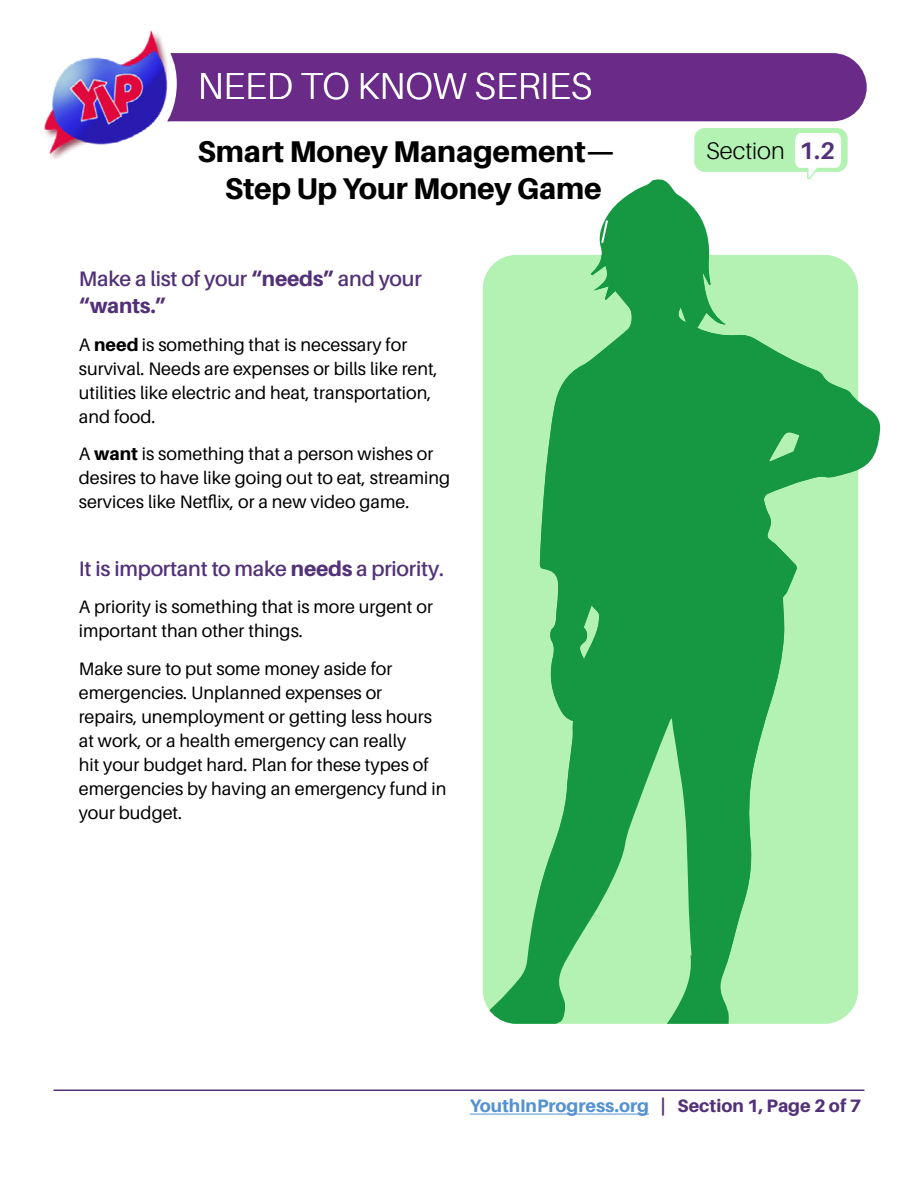
<style>
.page{position:relative;width:918px;height:1188px;background:#fff}
.page>*{position:absolute;margin:0;border:0;box-sizing:border-box;transform-origin:0 0}
.t1{font:300 37.5px "Aileron";color:#fff}
.t2{font:800 30px "Aileron";letter-spacing:-.005em;color:#000}
.t3{font:300 24px "Aileron";color:#000}
.call_outs_money{font:600 21px/27px "Aileron";letter-spacing:-.01em;color:#523178}
.body{font:18px/24px "Aileron";color:#000}
.page_number{font:800 18px "Aileron";color:#5492d2}
.s1{font-weight:700;color:#523178}
.s2{font-weight:800}
.s3{color:#523178}
</style>
<div class="page">
<hr style="left:470px;top:1114px;width:179px;height:1px;background:#5492d2">
<div style="left:694px;top:128px;width:154px;height:44px;background:#b3f2b3;border-radius:11px"></div>
<svg style="left:795px;top:133px;width:48px;height:46px"></svg>
<img style="left:44px;top:30px;width:125px;height:129px">
<hr style="left:54px;top:1090px;width:810px;height:1px;background:#523178">
<div style="left:167px;top:53px;width:700px;height:68px;background:#692b87"></div>
<svg style="left:483px;top:255px;width:375px;height:769px;background:#a4e9a9"></svg>
<svg style="left:539px;top:179px;width:342px;height:786px;background:#6bc382"></svg>
<svg style="left:593px;top:718px;width:99px;height:238px;background:#70cb83"></svg>
<h1 class="t1" style="left:198px;top:66px;width:396px">NEED TO KNOW SERIES</h1>
<h1 class="t1" style="left:433px;top:66px;width:161px">W SERIES</h1>
<h2 class="t2" style="left:198px;top:134px;width:419px">Smart Money Management—</h2>
<h3 class="t3" style="left:706px;top:138px;width:131px">Section <span class="s1">1.2</span></h3>
<h2 class="t2" style="left:225px;top:172px;width:378px">Step Up Your Money Game</h2>
<p class="call_outs_money" style="left:79px;top:266px;width:344px">Make a list of your <span class="s2">“needs”</span> and your <span class="s2">“wants.”</span></p>
<p class="body" style="left:79px;top:333px;width:360px">A <span class="s2">need</span> is something that is necessary for survival. Needs are expenses or bills like rent, utilities like electric and heat, transportation, and food.</p>
<p class="body" style="left:79px;top:442px;width:373px">A <span class="s2">want</span> is something that a person wishes or desires to have like going out to eat, streaming services like Netflix, or a new video game.</p>
<p class="call_outs_money" style="left:79px;top:555px;width:367px">It is important to make <span class="s2">needs</span> a priority.</p>
<p class="body" style="left:79px;top:595px;width:356px">A priority is something that is more urgent or important than other things.</p>
<p class="body" style="left:79px;top:657px;width:369px">Make sure to put some money aside for emergencies. Unplanned expenses or<br>repairs, unemployment or getting less hours at work, or a health emergency can really<br>hit your budget hard. Plan for these types of emergencies by having an emergency fund in your budget.</p>
<p class="page_number" style="left:470px;top:1096px;width:393px">YouthInProgress.org <span class="s3">| Section 1, Page 2 of 7</span></p>
</div>
